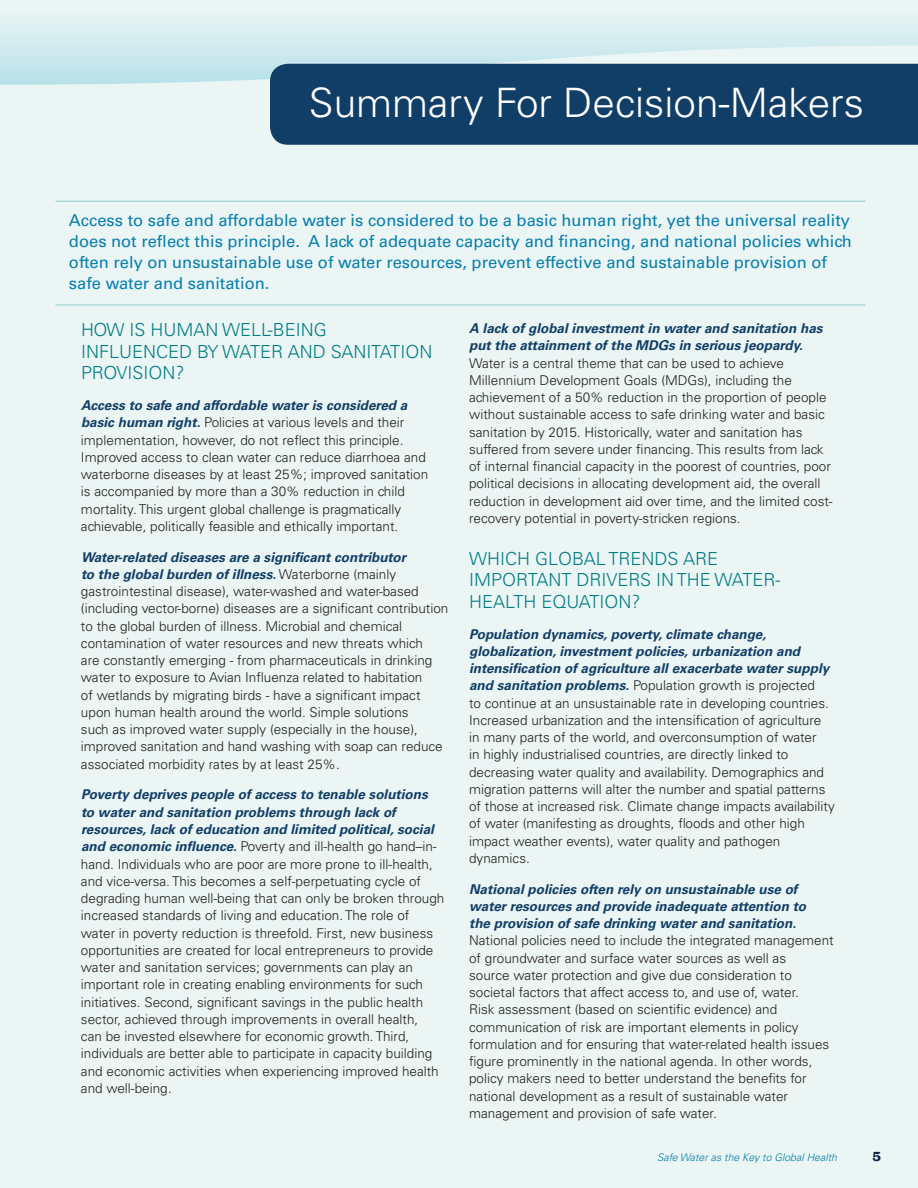
<style>
.page{position:relative;width:918px;height:1188px;background:#fff}
.page>*{position:absolute;margin:0;border:0;box-sizing:border-box;transform-origin:0 0}
.t1{font:300 40.5px "Univers LT Std";color:#fff}
.t2{font:300 18px/21.6px "Univers LT Std";color:#007c85}
.t3{font:16.5px/21px "Univers LT Std";color:#067eae}
.t4{font:300 13.5px/17.2px "Univers LT Std";color:#231f20}
.t5{font:italic 700 13.5px/17.2px "Univers LT Std";color:#113e66}
.t6{font:700 expanded 13.5px "Grotesque MT Std";color:#0d2244}
.t7{font:italic 300 10.5px "Univers LT Std";color:#017daa}
.s1{font-weight:700;font-style:italic;color:#113e66}
</style>
<div class="page">
<div style="left:0;top:85px;width:918px;height:1103px;background:#ebf5f3"></div>
<svg style="left:0;top:0;width:918px;height:85px;background:#daeef0"></svg>
<div style="left:873px;top:1152px;width:8px;height:9px;background:#ebf5f3"></div>
<div style="left:658px;top:1153px;width:179px;height:10px;background:#ebf5f3"></div>
<div style="left:270px;top:64px;width:648px;height:81px;background:#113e66"></div>
<hr style="left:55px;top:201px;width:810px;height:1px;background:#8acbc9">
<hr style="left:55px;top:305px;width:810px;height:1px;background:#8acbc9">
<h1 class="t1" style="left:309px;top:85px;width:557px">Summary For Decision-Makers</h1>
<p class="t3" style="left:69px;top:211px;width:784px">Access to safe and affordable water is considered to be a basic human right, yet the universal reality does not reflect this principle. A lack of adequate capacity and financing, and national policies which often rely on unsustainable use of water resources, prevent effective and sustainable provision of safe water and sanitation.</p>
<h2 class="t2" style="left:81px;top:320px;width:353px">HOW IS HUMAN WELL-BEING<br>INFLUENCED BY WATER AND SANITATION<br>PROVISION?</h2>
<p class="t4" style="left:81px;top:398px;width:349px"><span class="s1">Access to safe and affordable water is considered a basic human right.</span> Policies at various levels and their implementation, however, do not reflect this principle.<br>Improved access to clean water can reduce diarrhoea and waterborne diseases by at least 25%; improved sanitation is accompanied by more than a 30% reduction in child mortality. This urgent global challenge is pragmatically achievable, politically feasible and ethically important.</p>
<p class="t4" style="left:81px;top:549px;width:369px"><span class="s1">Water-related diseases are a significant contributor<br>to the global burden of illness.</span> Waterborne (mainly gastrointestinal disease), water-washed and water-based (including vector-borne) diseases are a significant contribution to the global burden of illness. Microbial and chemical contamination of water resources and new threats which<br>are constantly emerging - from pharmaceuticals in drinking water to exposure to Avian Influenza related to habitation<br>of wetlands by migrating birds - have a significant impact upon human health around the world. Simple solutions<br>such as improved water supply (especially in the house), improved sanitation and hand washing with soap can reduce associated morbidity rates by at least 25%.</p>
<p class="t4" style="left:81px;top:787px;width:365px"><span class="s1">Poverty deprives people of access to tenable solutions to water and sanitation problems through lack of resources, lack of education and limited political, social and economic influence.</span> Poverty and ill-health go hand–in&shy;hand. Individuals who are poor are more prone to ill-health, and vice-versa. This becomes a self-perpetuating cycle of degrading human well-being that can only be broken through increased standards of living and education. The role of water in poverty reduction is threefold. First, new business opportunities are created for local entrepreneurs to provide water and sanitation services; governments can play an important role in creating enabling environments for such initiatives. Second, significant savings in the public health sector, achieved through improvements in overall health,<br>can be invested elsewhere for economic growth. Third, individuals are better able to participate in capacity building and economic activities when experiencing improved health and well-being.</p>
<p class="t5" style="left:469px;top:320px;width:355px">A lack of global investment in water and sanitation has put the attainment of the MDGs in serious jeopardy.</p>
<p class="t4" style="left:469px;top:355px;width:365px">Water is a central theme that can be used to achieve Millennium Development Goals (MDGs), including the achievement of a 50% reduction in the proportion of people without sustainable access to safe drinking water and basic sanitation by 2015. Historically, water and sanitation has suffered from severe under financing. This results from lack of internal financial capacity in the poorest of countries, poor political decisions in allocating development aid, the overall reduction in development aid over time, and the limited cost&shy;recovery potential in poverty-stricken regions.</p>
<h2 class="t2" style="left:469px;top:548px;width:313px">WHICH GLOBAL TRENDS ARE<br>IMPORTANT DRIVERS IN THE WATER-<br>HEALTH EQUATION?</h2>
<p class="t4" style="left:469px;top:626px;width:367px"><span class="s1">Population dynamics, poverty, climate change, globalization, investment policies, urbanization and intensification of agriculture all exacerbate water supply and sanitation problems.</span> Population growth is projected<br>to continue at an unsustainable rate in developing countries.<br>Increased urbanization and the intensification of agriculture in many parts of the world, and overconsumption of water<br>in highly industrialised countries, are directly linked to decreasing water quality and availability. Demographics and migration patterns will alter the number and spatial patterns of those at increased risk. Climate change impacts availability of water (manifesting as droughts, floods and other high impact weather events), water quality and pathogen dynamics.</p>
<p class="t5" style="left:469px;top:881px;width:338px">National policies often rely on unsustainable use of water resources and provide inadequate attention to the provision of safe drinking water and sanitation.</p>
<p class="t4" style="left:469px;top:933px;width:366px">National policies need to include the integrated management of groundwater and surface water sources as well as<br>source water protection and give due consideration to societal factors that affect access to, and use of, water.<br>Risk assessment (based on scientific evidence) and communication of risk are important elements in policy formulation and for ensuring that water-related health issues figure prominently in the national agenda. In other words, policy makers need to better understand the benefits for national development as a result of sustainable water management and provision of safe water.</p>
<p class="t7" style="left:657px;top:1153px;width:181px">Safe Water as the Key to Global Health</p>
<p class="t6" style="left:872px;top:1148px;width:11px">5</p>
</div>
